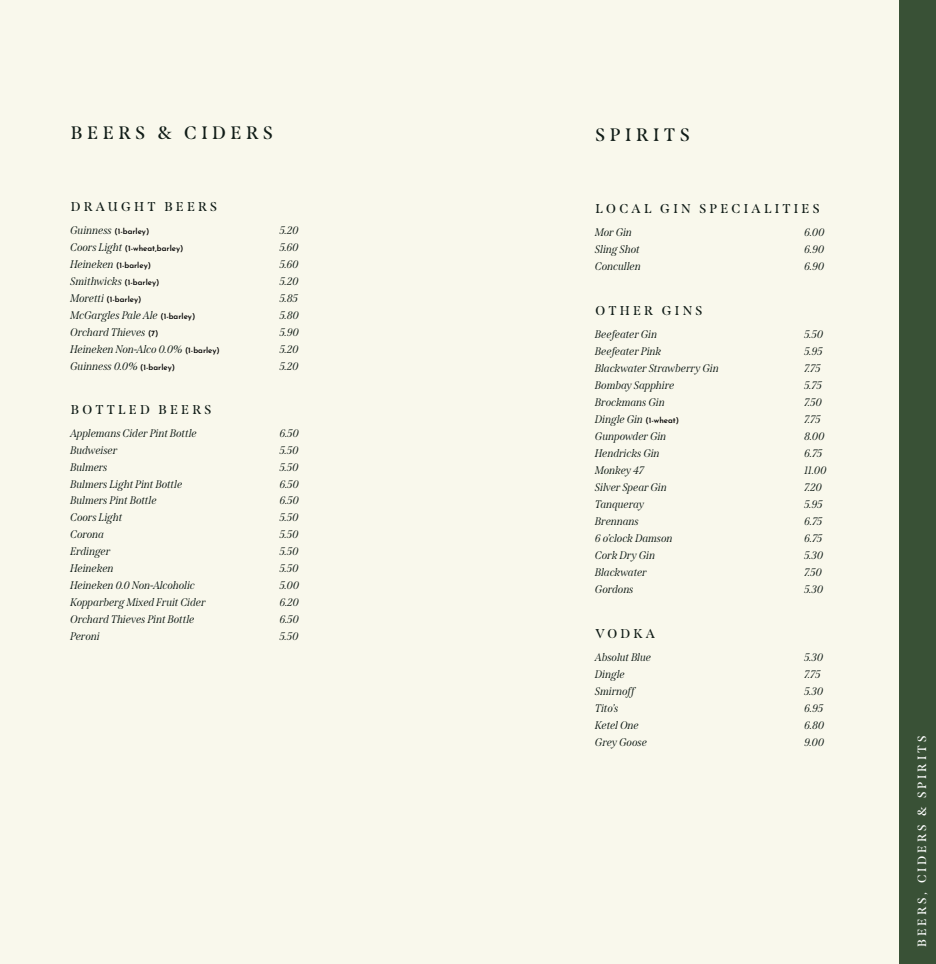
<style>
.page{position:relative;width:936px;height:964px;background:#fff}
.page>*{position:absolute;margin:0;border:0;box-sizing:border-box;transform-origin:0 0}
.t1{font:600 18px "Span";letter-spacing:.25em;color:#101c17}
.t2{font:600 12.8px "Span";letter-spacing:.25em;color:#101c17}
.t3{font:600 12px "Span";letter-spacing:.25em;color:#fff}
.t4{font:italic 11px "Span";color:#101c17}
.t5{font:600 8px "Josefin Sans";color:#000}
.s1{font-family:"Span";font-weight:400;font-style:italic;font-size:11px;color:#101c17}
.s2{font-family:"Josefin Sans";font-weight:600;font-style:normal;font-size:8px;color:#000}
</style>
<div class="page">
<div style="left:0;top:0;width:935px;height:964px;background:#f9f8ec"></div>
<div style="left:899px;top:0;width:36px;height:964px;background:#395136"></div>
<h1 class="t1" style="left:71px;top:123px;width:203px">BEERS &amp; CIDERS</h1>
<p class="t2" style="left:71px;top:199px;width:148px">DRAUGHT BEERS</p>
<p class="t5" style="left:71px;top:224px;width:80px"><span class="s1">Guinness</span> (1-barley)</p>
<p class="t4" style="left:280px;top:224px;width:21px">5.20</p>
<p class="t5" style="left:71px;top:241px;width:114px"><span class="s1">Coors Light</span> (1-wheat,barley)</p>
<p class="t4" style="left:280px;top:241px;width:21px">5.60</p>
<p class="t5" style="left:71px;top:258px;width:82px"><span class="s1">Heineken</span> (1-barley)</p>
<p class="t4" style="left:280px;top:258px;width:21px">5.60</p>
<p class="t4" style="left:71px;top:275px;width:90px">Smithwicks <span class="s2">(1-barley)</span></p>
<p class="t4" style="left:280px;top:275px;width:21px">5.20</p>
<p class="t5" style="left:71px;top:292px;width:72px"><span class="s1">Moretti</span> (1-barley)</p>
<p class="t4" style="left:280px;top:292px;width:20px">5.85</p>
<p class="t4" style="left:71px;top:309px;width:126px">McGargles Pale Ale <span class="s2">(1-barley)</span></p>
<p class="t4" style="left:280px;top:309px;width:21px">5.80</p>
<p class="t4" style="left:71px;top:326px;width:89px">Orchard Thieves <span class="s2">(7)</span></p>
<p class="t4" style="left:280px;top:326px;width:21px">5.90</p>
<p class="t4" style="left:71px;top:343px;width:150px">Heineken Non-Alco 0.0% <span class="s2">(1-barley)</span></p>
<p class="t4" style="left:280px;top:343px;width:21px">5.20</p>
<p class="t4" style="left:71px;top:360px;width:106px">Guinness 0.0% <span class="s2">(1-barley)</span></p>
<p class="t4" style="left:280px;top:360px;width:21px">5.20</p>
<p class="t2" style="left:71px;top:402px;width:142px">BOTTLED BEERS</p>
<p class="t4" style="left:71px;top:426px;width:128px">Applemans Cider Pint Bottle</p>
<p class="t4" style="left:280px;top:426px;width:21px">6.50</p>
<p class="t4" style="left:71px;top:443px;width:48px">Budweiser</p>
<p class="t4" style="left:280px;top:443px;width:20px">5.50</p>
<p class="t4" style="left:71px;top:460px;width:39px">Bulmers</p>
<p class="t4" style="left:280px;top:460px;width:20px">5.50</p>
<p class="t4" style="left:71px;top:477px;width:113px">Bulmers Light Pint Bottle</p>
<p class="t4" style="left:280px;top:477px;width:21px">6.50</p>
<p class="t4" style="left:71px;top:494px;width:88px">Bulmers Pint Bottle</p>
<p class="t4" style="left:280px;top:494px;width:21px">6.50</p>
<p class="t4" style="left:71px;top:511px;width:54px">Coors Light</p>
<p class="t4" style="left:280px;top:511px;width:20px">5.50</p>
<p class="t4" style="left:71px;top:528px;width:35px">Corona</p>
<p class="t4" style="left:280px;top:528px;width:20px">5.50</p>
<p class="t4" style="left:71px;top:545px;width:42px">Erdinger</p>
<p class="t4" style="left:280px;top:545px;width:20px">5.50</p>
<p class="t4" style="left:71px;top:562px;width:45px">Heineken</p>
<p class="t4" style="left:280px;top:562px;width:20px">5.50</p>
<p class="t4" style="left:71px;top:579px;width:126px">Heineken 0.0 Non-Alcoholic</p>
<p class="t4" style="left:280px;top:579px;width:21px">5.00</p>
<p class="t4" style="left:71px;top:596px;width:137px">Kopparberg Mixed Fruit Cider</p>
<p class="t4" style="left:280px;top:596px;width:21px">6.20</p>
<p class="t4" style="left:71px;top:613px;width:126px">Orchard Thieves Pint Bottle</p>
<p class="t4" style="left:280px;top:613px;width:21px">6.50</p>
<p class="t4" style="left:71px;top:630px;width:31px">Peroni</p>
<p class="t4" style="left:280px;top:630px;width:20px">5.50</p>
<h1 class="t1" style="left:595px;top:124px;width:96px">SPIRITS</h1>
<p class="t2" style="left:595px;top:201px;width:225px">LOCAL GIN SPECIALITIES</p>
<p class="t4" style="left:595px;top:225px;width:38px">Mor Gin</p>
<p class="t4" style="left:804px;top:225px;width:22px">6.00</p>
<p class="t4" style="left:595px;top:242px;width:46px">Sling Shot</p>
<p class="t4" style="left:804px;top:242px;width:22px">6.90</p>
<p class="t4" style="left:595px;top:259px;width:47px">Concullen</p>
<p class="t4" style="left:804px;top:259px;width:22px">6.90</p>
<p class="t2" style="left:595px;top:303px;width:108px">OTHER GINS</p>
<p class="t4" style="left:595px;top:327px;width:64px">Beefeater Gin</p>
<p class="t4" style="left:804px;top:327px;width:20px">5.50</p>
<p class="t4" style="left:595px;top:344px;width:68px">Beefeater Pink</p>
<p class="t4" style="left:804px;top:344px;width:20px">5.95</p>
<p class="t4" style="left:595px;top:361px;width:125px">Blackwater Strawberry Gin</p>
<p class="t4" style="left:804px;top:361px;width:18px">7.75</p>
<p class="t4" style="left:595px;top:378px;width:81px">Bombay Sapphire</p>
<p class="t4" style="left:804px;top:378px;width:19px">5.75</p>
<p class="t4" style="left:595px;top:395px;width:71px">Brockmans Gin</p>
<p class="t4" style="left:804px;top:395px;width:19px">7.50</p>
<p class="t4" style="left:595px;top:412px;width:85px">Dingle Gin <span class="s2">(1-wheat)</span></p>
<p class="t4" style="left:804px;top:412px;width:18px">7.75</p>
<p class="t4" style="left:595px;top:429px;width:73px">Gunpowder Gin</p>
<p class="t4" style="left:804px;top:429px;width:22px">8.00</p>
<p class="t4" style="left:595px;top:446px;width:66px">Hendricks Gin</p>
<p class="t4" style="left:804px;top:446px;width:19px">6.75</p>
<p class="t4" style="left:595px;top:463px;width:50px">Monkey 47</p>
<p class="t4" style="left:804px;top:463px;width:24px">11.00</p>
<p class="t4" style="left:595px;top:480px;width:73px">Silver Spear Gin</p>
<p class="t4" style="left:804px;top:480px;width:19px">7.20</p>
<p class="t4" style="left:595px;top:497px;width:51px">Tanqueray</p>
<p class="t4" style="left:804px;top:497px;width:20px">5.95</p>
<p class="t4" style="left:595px;top:514px;width:45px">Brennans</p>
<p class="t4" style="left:804px;top:514px;width:19px">6.75</p>
<p class="t4" style="left:595px;top:531px;width:79px">6 o’clock Damson</p>
<p class="t4" style="left:804px;top:531px;width:19px">6.75</p>
<p class="t4" style="left:595px;top:548px;width:62px">Cork Dry Gin</p>
<p class="t4" style="left:804px;top:548px;width:20px">5.30</p>
<p class="t4" style="left:595px;top:565px;width:53px">Blackwater</p>
<p class="t4" style="left:804px;top:565px;width:19px">7.50</p>
<p class="t4" style="left:595px;top:582px;width:40px">Gordons</p>
<p class="t4" style="left:804px;top:582px;width:20px">5.30</p>
<p class="t2" style="left:595px;top:626px;width:61px">VODKA</p>
<p class="t4" style="left:595px;top:650px;width:57px">Absolut Blue</p>
<p class="t4" style="left:804px;top:650px;width:20px">5.30</p>
<p class="t4" style="left:595px;top:667px;width:31px">Dingle</p>
<p class="t4" style="left:804px;top:667px;width:18px">7.75</p>
<p class="t4" style="left:595px;top:684px;width:41px">Smirnoff</p>
<p class="t4" style="left:804px;top:684px;width:20px">5.30</p>
<p class="t4" style="left:595px;top:701px;width:25px">Tito’s</p>
<p class="t4" style="left:804px;top:701px;width:20px">6.95</p>
<p class="t4" style="left:595px;top:718px;width:45px">Ketel One</p>
<p class="t4" style="left:804px;top:718px;width:21px">6.80</p>
<p class="t4" style="left:595px;top:735px;width:53px">Grey Goose</p>
<p class="t4" style="left:804px;top:735px;width:22px">9.00</p>
<p class="t3" style="left:914px;top:947px;width:213px;rotate:-90deg">BEERS, CIDERS &amp; SPIRITS</p>
</div>
